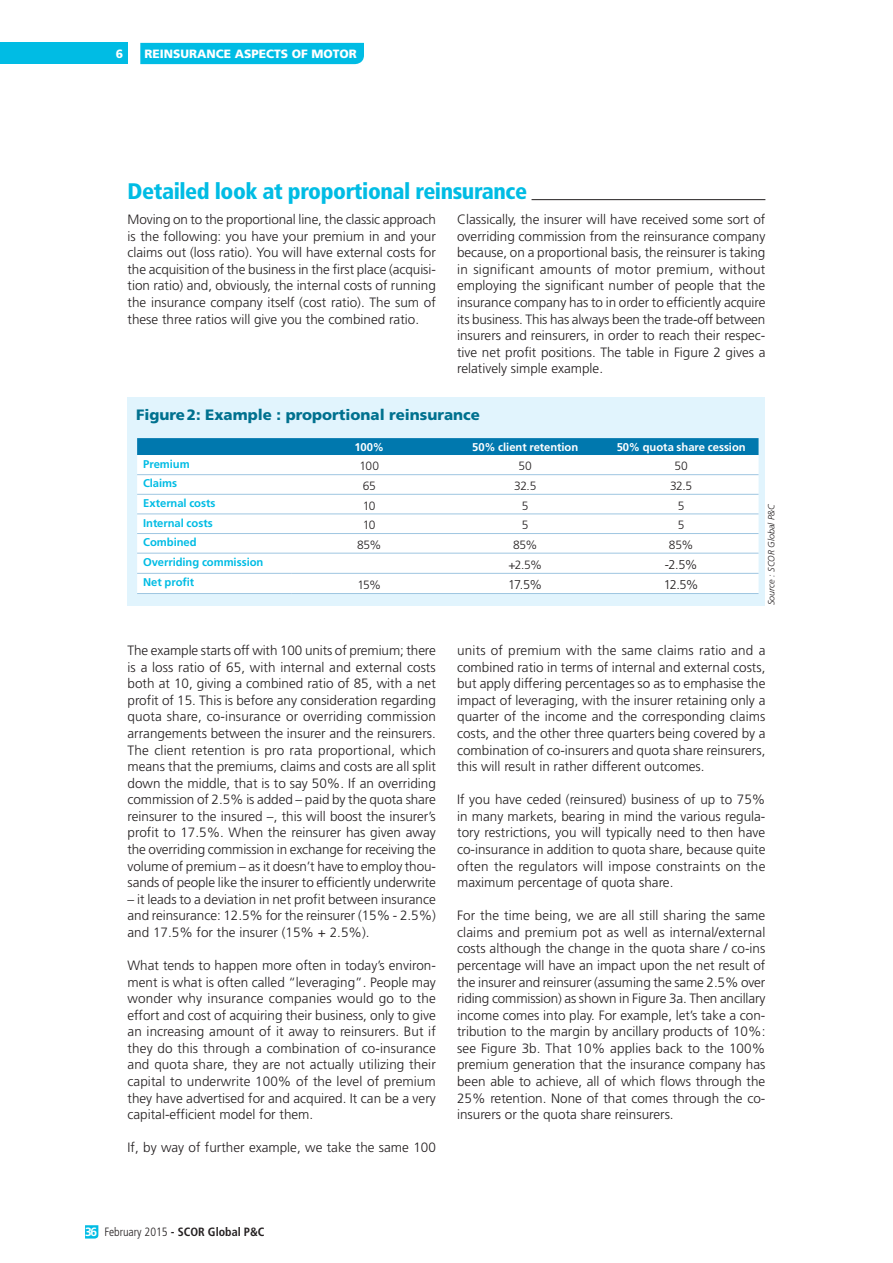
<style>
.page{position:relative;width:893px;height:1263px;background:#fff}
.page>*{position:absolute;margin:0;border:0;box-sizing:border-box;transform-origin:0 0}
.t1{font:900 condensed 22.5px "Frutiger LT Std";letter-spacing:-.02em;color:#00bce4}
.t2{font:900 15px "Frutiger LT Std";color:#00718f}
.t3{font:300 13.5px/16.5px "Frutiger LT Std";color:#231f20;text-align:justify}
.t4{font:300 12.75px "Frutiger LT Std";color:#231f20}
.t5{font:300 12px "Frutiger LT Std";letter-spacing:-.025em;color:#231f20}
.t6{font:700 condensed 12px "Frutiger LT Std";color:#231f20}
.t7{font:900 12px "Frutiger LT Std";color:#fff}
.t8{font:700 11.25px "Frutiger LT Std";letter-spacing:-.005em;color:#00bce4}
.t9{font:700 11.25px "Frutiger LT Std";letter-spacing:-.005em;color:#fff}
.t10{font:italic 300 9px "Frutiger LT Std";color:#231f20}
.s1{font-stretch:normal;color:#fff}
.s2{font-weight:300}
</style>
<div class="page">
<div style="left:0;top:43px;width:128px;height:21px;background:#00bce4"></div>
<div style="left:140px;top:43px;width:224px;height:21px;background:#00bce4"></div>
<svg style="left:85px;top:1225px;width:13px;height:14px"></svg>
<hr style="left:531px;top:199px;width:234px;height:1px;background:#231f20">
<div style="left:128px;top:397px;width:637px;height:208px;background:#e1f4fd"></div>
<div style="left:137px;top:438px;width:621px;height:17px;background:#0078ae"></div>
<div style="left:137px;top:455px;width:621px;height:138px;background:#fff"></div>
<hr style="left:137px;top:474px;width:621px;height:1px;background:#9fc6e1">
<hr style="left:137px;top:494px;width:621px;height:1px;background:#9fc6e1">
<hr style="left:137px;top:514px;width:621px;height:1px;background:#9fc6e1">
<hr style="left:137px;top:533px;width:621px;height:1px;background:#9fc6e1">
<hr style="left:137px;top:553px;width:621px;height:1px;background:#9fc6e1">
<hr style="left:292px;top:573px;width:466px;height:1px;background:#9fc6e1">
<hr style="left:292px;top:593px;width:466px;height:1px;background:#9fc6e1">
<hr style="left:137px;top:573px;width:155px;height:1px;background:#9fc6e1">
<hr style="left:137px;top:593px;width:155px;height:1px;background:#9fc6e1">
<p class="t7" style="left:116px;top:48px;width:9px">6</p>
<p class="t7" style="left:144px;top:48px;width:214px">REINSURANCE ASPECTS OF MOTOR</p>
<h1 class="t1" style="left:128px;top:181px;width:401px">Detailed look at proportional reinsurance</h1>
<p class="t3" style="left:128px;top:212px;width:310px">Moving on to the proportional line, the classic approach is the following: you have your premium in and your claims out (loss ratio). You will have external costs for the acquisition of the business in the first place (acquisi&shy;tion ratio) and, obviously, the internal costs of running the insurance company itself (cost ratio). The sum of these three ratios will give you the combined ratio.</p>
<p class="t3" style="left:457px;top:212px;width:310px">Classically, the insurer will have received some sort of overriding commission from the reinsurance company because, on a proportional basis, the reinsurer is taking in significant amounts of motor premium, without employing the significant number of people that the insurance company has to in order to efficiently acquire its business. This has always been the trade-off between insurers and reinsurers, in order to reach their respec&shy;tive net profit positions. The table in Figure 2 gives a relatively simple example.</p>
<p class="t2" style="left:136px;top:407px;width:345px">Figure 2: Example : proportional reinsurance</p>
<p class="t9" style="left:354px;top:441px;width:31px">100%</p>
<p class="t9" style="left:472px;top:441px;width:108px">50% client retention</p>
<p class="t9" style="left:616px;top:441px;width:130px">50% quota share cession</p>
<p class="t8" style="left:143px;top:458px;width:48px">Premium</p>
<p class="t5" style="left:359px;top:460px;width:21px">100</p>
<p class="t5" style="left:518px;top:460px;width:15px">50</p>
<p class="t5" style="left:674px;top:460px;width:15px">50</p>
<p class="t8" style="left:143px;top:478px;width:36px">Claims</p>
<p class="t5" style="left:363px;top:480px;width:15px">65</p>
<p class="t5" style="left:514px;top:480px;width:24px">32.5</p>
<p class="t5" style="left:670px;top:480px;width:24px">32.5</p>
<p class="t8" style="left:143px;top:498px;width:74px">External costs</p>
<p class="t5" style="left:363px;top:500px;width:14px">10</p>
<p class="t5" style="left:522px;top:500px;width:8px">5</p>
<p class="t5" style="left:677px;top:500px;width:8px">5</p>
<p class="t8" style="left:143px;top:517px;width:71px">Internal costs</p>
<p class="t5" style="left:363px;top:519px;width:14px">10</p>
<p class="t5" style="left:522px;top:519px;width:8px">5</p>
<p class="t5" style="left:677px;top:519px;width:8px">5</p>
<p class="t8" style="left:143px;top:537px;width:55px">Combined</p>
<p class="t5" style="left:357px;top:539px;width:26px">85%</p>
<p class="t5" style="left:513px;top:539px;width:26px">85%</p>
<p class="t5" style="left:669px;top:539px;width:26px">85%</p>
<p class="t8" style="left:143px;top:556px;width:122px">Overriding commission</p>
<p class="t5" style="left:508px;top:559px;width:35px">+2.5%</p>
<p class="t4" style="left:665px;top:558px;width:34px">-2.5%</p>
<p class="t8" style="left:143px;top:577px;width:53px">Net profit</p>
<p class="t5" style="left:357px;top:579px;width:25px">15%</p>
<p class="t4" style="left:508px;top:579px;width:35px">17.5%</p>
<p class="t4" style="left:663px;top:579px;width:36px">12.5%</p>
<p class="t10" style="left:767px;top:605px;width:103px;rotate:-90deg">Source : SCOR Global P&amp;C</p>
<p class="t3" style="left:128px;top:643px;width:310px">The example starts off with 100 units of premium; there is a loss ratio of 65, with internal and external costs both at 10, giving a combined ratio of 85, with a net profit of 15. This is before any consideration regarding quota share, co-insurance or overriding commission arrangements between the insurer and the reinsurers.<br>The client retention is pro rata proportional, which means that the premiums, claims and costs are all split down the middle, that is to say 50%. If an overriding commission of 2.5% is added – paid by the quota share reinsurer to the insured –, this will boost the insurer’s profit to 17.5%. When the reinsurer has given away the overriding commission in exchange for receiving the volume of premium – as it doesn’t have to employ thou&shy;sands of people like the insurer to efficiently underwrite</p>
<p class="t3" style="left:128px;top:892px;width:310px">– it leads to a deviation in net profit between insurance and reinsurance: 12.5% for the reinsurer (15% - 2.5%) and 17.5% for the insurer (15% + 2.5%).</p>
<p class="t3" style="left:128px;top:958px;width:310px">What tends to happen more often in today’s environ&shy;ment is what is often called “leveraging”. People may wonder why insurance companies would go to the effort and cost of acquiring their business, only to give an increasing amount of it away to reinsurers. But if they do this through a combination of co-insurance and quota share, they are not actually utilizing their capital to underwrite 100% of the level of premium they have advertised for and acquired. It can be a very capital-efficient model for them.</p>
<p class="t3" style="left:128px;top:1140px;width:310px">If, by way of further example, we take the same 100</p>
<p class="t3" style="left:457px;top:643px;width:310px">units of premium with the same claims ratio and a combined ratio in terms of internal and external costs, but apply differing percentages so as to emphasise the impact of leveraging, with the insurer retaining only a quarter of the income and the corresponding claims costs, and the other three quarters being covered by a combination of co-insurers and quota share reinsurers, this will result in rather different outcomes.</p>
<p class="t3" style="left:457px;top:792px;width:310px">If you have ceded (reinsured) business of up to 75% in many markets, bearing in mind the various regula&shy;tory restrictions, you will typically need to then have co-insurance in addition to quota share, because quite often the regulators will impose constraints on the maximum percentage of quota share.</p>
<p class="t3" style="left:457px;top:908px;width:310px">For the time being, we are all still sharing the same claims and premium pot as well as internal/external costs although the change in the quota share / co-ins percentage will have an impact upon the net result of the insurer and reinsurer (assuming the same 2.5% over riding commission) as shown in Figure 3a. Then ancillary income comes into play. For example, let’s take a con&shy;tribution to the margin by ancillary products of 10%: see Figure 3b. That 10% applies back to the 100% premium generation that the insurance company has been able to achieve, all of which flows through the 25% retention. None of that comes through the co&shy;insurers or the quota share reinsurers.</p>
<p class="t6" style="left:85px;top:1226px;width:181px"><span class="s1">36</span> <span class="s2">February 2015</span> - SCOR Global P&amp;C</p>
</div>
